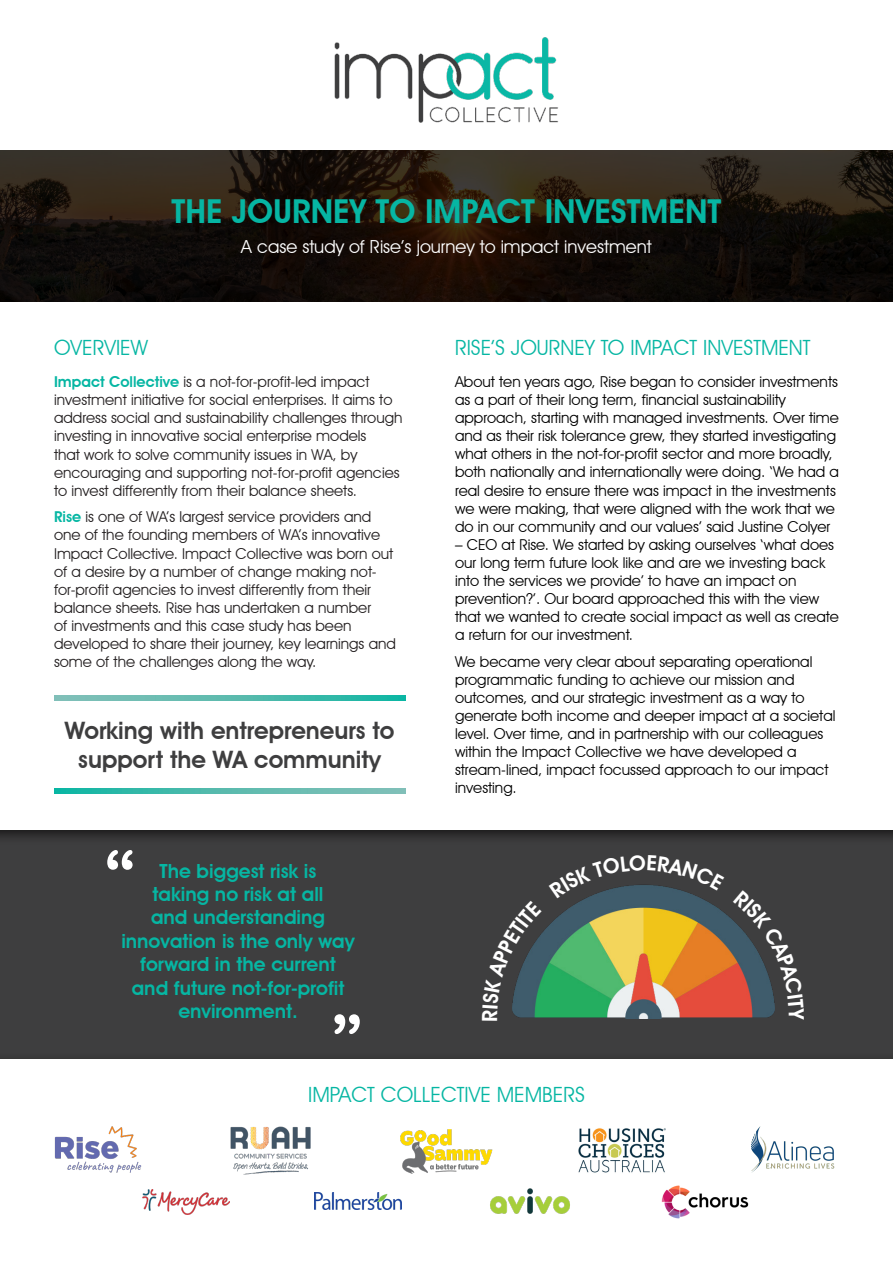
<style>
.page{position:relative;width:893px;height:1263px;background:#fff}
.page>*{position:absolute;margin:0;border:0;box-sizing:border-box;transform-origin:0 0}
.t1{font:67.5px "Arial Rounded MT Bold";color:#fff}
.t2{font:600 33px "Avant Garde IT Cby BT";color:#06b6a3}
.t3{font:600 24px/28.8px "Avant Garde IT Cby BT";color:#3e3e3f;text-align:center}
.Paragraph_Style_1{font:21px "Avant Garde IT Cby BT";color:#06b6a3}
.body{font:600 19.5px/23.4px "Avant Garde IT Cby BT";color:#06b6a3;text-align:center}
.t4{font:18px "Avant Garde IT Cby BT";color:#fff}
.body-2{font:15px/18.1px "Avant Garde IT Cby BT";color:#000}
.t5{font:15px/18.1px "Avant Garde IT Cby BT";color:#231f20}
.s1{font-weight:600;color:#06b6a3}
</style>
<div class="page">
<img style="left:334px;top:37px;width:225px;height:86px">
<img style="left:0;top:150px;width:893px;height:152px">
<svg style="left:54px;top:696px;width:351px;height:5px;background:#52baad"></svg>
<svg style="left:54px;top:789px;width:351px;height:4px"></svg>
<div style="left:0;top:829px;width:893px;height:232px;background:#3e3e3f"></div>
<img style="left:54px;top:1126px;width:87px;height:47px">
<img style="left:661px;top:1185px;width:88px;height:34px">
<img style="left:142px;top:1189px;width:87px;height:25px">
<img style="left:231px;top:1126px;width:79px;height:49px">
<img style="left:752px;top:1126px;width:83px;height:46px">
<img style="left:400px;top:1130px;width:93px;height:43px">
<img style="left:490px;top:1188px;width:80px;height:26px">
<img style="left:314px;top:1193px;width:87px;height:16px">
<img style="left:542px;top:898px;width:191px;height:120px">
<img style="left:579px;top:1128px;width:87px;height:45px">
<svg style="left:512px;top:933px;width:30px;height:85px"></svg>
<svg style="left:587px;top:885px;width:113px;height:13px"></svg>
<svg style="left:733px;top:921px;width:42px;height:97px"></svg>
<p class="t2" style="left:172px;top:191px;width:551px">THE JOURNEY TO IMPACT INVESTMENT</p>
<p class="t4" style="left:241px;top:235px;width:412px">A case study of Rise’s journey to impact investment</p>
<p class="Paragraph_Style_1" style="left:54px;top:335px;width:95px">OVERVIEW</p>
<p class="Paragraph_Style_1" style="left:455px;top:335px;width:357px">RISE’S JOURNEY TO IMPACT INVESTMENT</p>
<p class="body-2" style="left:455px;top:373px;width:385px">About ten years ago, Rise began to consider investments as a part of their long term, financial sustainability approach, starting with managed investments. Over time and as their risk tolerance grew, they started investigating what others in the not-for-profit sector and more broadly, both nationally and internationally were doing. ‘We had a real desire to ensure there was impact in the investments we were making, that were aligned with the work that we do in our community and our values’ said Justine Colyer</p>
<p class="body-2" style="left:455px;top:535px;width:385px">– CEO at Rise. We started by asking ourselves ‘what does our long term future look like and are we investing back into the services we provide’ to have an impact on prevention?’. Our board approached this with the view that we wanted to create social impact as well as create a return for our investment.</p>
<p class="body-2" style="left:455px;top:652px;width:382px">We became very clear about separating operational programmatic funding to achieve our mission and outcomes, and our strategic investment as a way to generate both income and deeper impact at a societal level. Over time, and in partnership with our colleagues within the Impact Collective we have developed a stream-lined, impact focussed approach to our impact investing.</p>
<p class="t5" style="left:54px;top:373px;width:350px"><span class="s1">Impact Collective</span> is a not-for-profit-led impact investment initiative for social enterprises. It aims to address social and sustainability challenges through investing in innovative social enterprise models<br>that work to solve community issues in WA, by encouraging and supporting not-for-profit agencies to invest differently from their balance sheets.</p>
<p class="t5" style="left:54px;top:508px;width:343px"><span class="s1">Rise</span> is one of WA’s largest service providers and one of the founding members of WA’s innovative Impact Collective. Impact Collective was born out of a desire by a number of change making not&shy;for-profit agencies to invest differently from their balance sheets. Rise has undertaken a number<br>of investments and this case study has been developed to share their journey, key learnings and some of the challenges along the way.</p>
<p class="t3" style="left:65px;top:716px;width:331px">Working with entrepreneurs to support the WA community</p>
<p class="t1" style="left:104px;top:835px;width:32px">“</p>
<p class="body" style="left:121px;top:859px;width:235px">The biggest risk is<br>taking no risk at all<br>and understanding innovation is the only way forward in the current and future not-for-profit environment.</p>
<p class="t1" style="left:363px;top:1049px;width:32px;rotate:-180deg">“</p>
<p class="Paragraph_Style_1" style="left:308px;top:1082px;width:278px">IMPACT COLLECTIVE MEMBERS</p>
</div>
